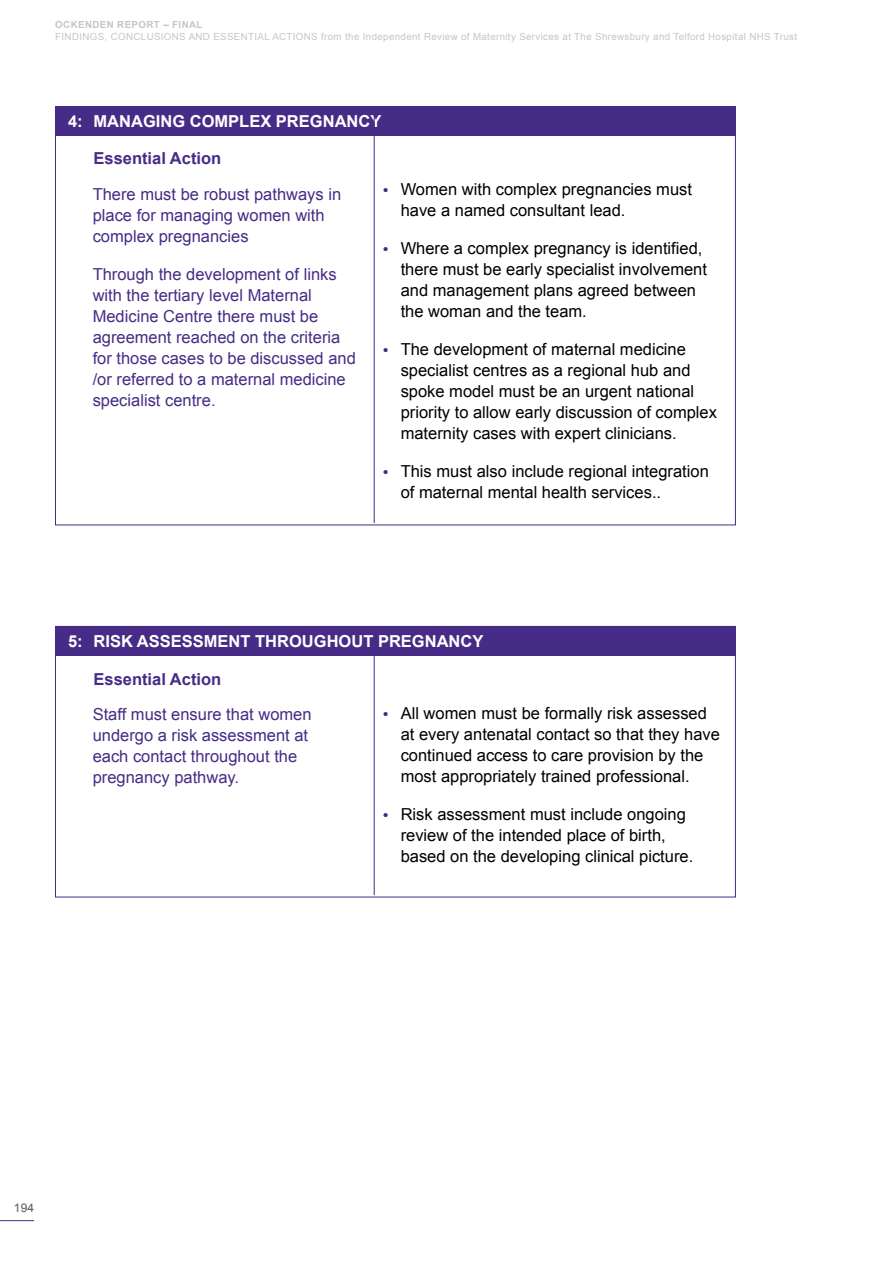
<style>
.page{position:relative;width:893px;height:1263px;background:#fff}
.page>*{position:absolute;margin:0;border:0;box-sizing:border-box;transform-origin:0 0}
.bullet_list_in_table{font:16.5px/21px "Arial";color:#000}
.Main_text_size_11_14{font:16.5px/21px "Arial";color:#462c86}
.IEA_header{font:700 16.5px "Arial";color:#fff}
.Main_text_size_11_14-2{font:700 16.5px "Arial";color:#462c86}
.t1{font:12px "Arial";color:#575756}
.t2{font:9.75px "Arial";letter-spacing:.035em;color:#c6c6c6}
.t3{font:700 9.75px "Arial";letter-spacing:.04em;color:#c6c6c6}
.s1{color:#462c86}
</style>
<div class="page">
<hr style="left:0;top:1220px;width:34px;height:1px;background:#462c86">
<div style="left:55px;top:107px;width:681px;height:29px;background:#462c86"></div>
<hr style="left:374px;top:112px;width:1px;height:411px;background:#462c86">
<div style="left:55px;top:626px;width:681px;height:30px;background:#462c86"></div>
<hr style="left:374px;top:637px;width:1px;height:258px;background:#462c86">
<div style="left:55px;top:626px;width:681px;height:271px;border:1px solid #462c86"></div>
<p class="t3" style="left:55px;top:19px;width:149px">OCKENDEN REPORT – FINAL</p>
<p class="t2" style="left:55px;top:30px;width:743px">FINDINGS, CONCLUSIONS AND ESSENTIAL ACTIONS from the Independent Review of Maternity Services at The Shrewsbury and Telford Hospital NHS Trust</p>
<h4 class="IEA_header" style="left:68px;top:111px;width:315px">4: MANAGING COMPLEX PREGNANCY</h4>
<p class="Main_text_size_11_14-2" style="left:94px;top:147px;width:129px">Essential Action</p>
<p class="Main_text_size_11_14" style="left:93px;top:184px;width:250px">There must be robust pathways in place for managing women with complex pregnancies</p>
<p class="Main_text_size_11_14" style="left:93px;top:264px;width:265px">Through the development of links with the tertiary level Maternal<br>Medicine Centre there must be agreement reached on the criteria for those cases to be discussed and /or referred to a maternal medicine specialist centre.</p>
<p class="bullet_list_in_table" style="left:401px;top:178px;width:293px;text-indent:-18px"><span class="s1">•</span> Women with complex pregnancies must have a named consultant lead.</p>
<p class="bullet_list_in_table" style="left:401px;top:237px;width:308px;text-indent:-18px"><span class="s1">•</span> Where a complex pregnancy is identified, there must be early specialist involvement and management plans agreed between the woman and the team.</p>
<p class="bullet_list_in_table" style="left:401px;top:338px;width:318px;text-indent:-18px"><span class="s1">•</span> The development of maternal medicine specialist centres as a regional hub and spoke model must be an urgent national priority to allow early discussion of complex maternity cases with expert clinicians.</p>
<p class="bullet_list_in_table" style="left:401px;top:460px;width:310px;text-indent:-18px"><span class="s1">•</span> This must also include regional integration of maternal mental health services..</p>
<h4 class="IEA_header" style="left:68px;top:630px;width:417px">5: RISK ASSESSMENT THROUGHOUT PREGNANCY</h4>
<p class="Main_text_size_11_14-2" style="left:94px;top:668px;width:129px">Essential Action</p>
<p class="Main_text_size_11_14" style="left:93px;top:704px;width:220px">Staff must ensure that women undergo a risk assessment at each contact throughout the pregnancy pathway.</p>
<p class="bullet_list_in_table" style="left:401px;top:703px;width:321px;text-indent:-18px"><span class="s1">•</span> All women must be formally risk assessed at every antenatal contact so that they have continued access to care provision by the most appropriately trained professional.</p>
<p class="bullet_list_in_table" style="left:401px;top:804px;width:294px;text-indent:-18px"><span class="s1">•</span> Risk assessment must include ongoing review of the intended place of birth, based on the developing clinical picture.</p>
<p class="t1" style="left:14px;top:1200px;width:22px">194</p>
</div>
